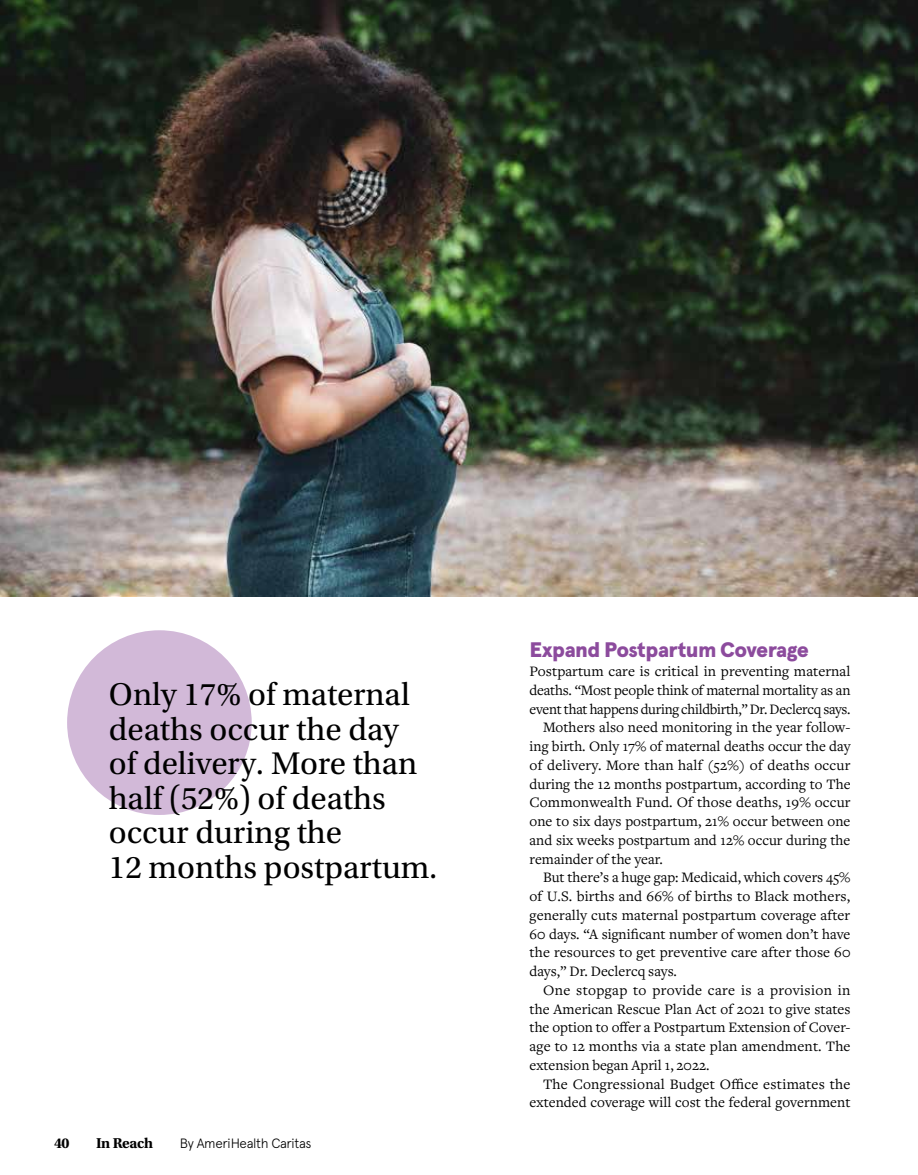
<style>
.page{position:relative;width:918px;height:1175px;background:#fff}
.page>*{position:absolute;margin:0;border:0;box-sizing:border-box;transform-origin:0 0}
.t1{font:33px/34.5px "Utopia Std";color:#000}
.t2{font:900 21px "Apercu Pro";letter-spacing:-.025em;color:#8c4b9d}
.t3{font:15px/18.8px "Freight Text Pro";color:#000;text-align:justify}
.t4{font:700 15px "Utopia Std";letter-spacing:-.02em;color:#000}
.t5{font:300 13.5px "Apercu Pro";letter-spacing:-.03em;color:#000}
</style>
<div class="page">
<img style="left:1px;top:0;width:917px;height:597px">
<div style="left:67px;top:630px;width:185px;height:185px;background:#d2b9d8;border-radius:50%"></div>
<p class="t1" style="left:109px;top:678px;width:310px">Only 17% of maternal deaths occur the day of delivery. More than half (52%) of deaths</p>
<h1 class="t1" style="left:109px;top:815px;width:330px">occur during the<br>12 months postpartum.</h1>
<p class="t4" style="left:54px;top:1134px;width:17px">40</p>
<p class="t4" style="left:96px;top:1134px;width:58px">In Reach</p>
<p class="t5" style="left:180px;top:1133px;width:133px">By AmeriHealth Caritas</p>
<h2 class="t2" style="left:530px;top:634px;width:281px">Expand Postpartum Coverage</h2>
<p class="t3" style="left:530px;top:661px;width:323px">Postpartum care is critical in preventing maternal deaths. “Most people think of maternal mortality as an event that happens during childbirth,” Dr. Declercq says.</p>
<p class="t3" style="left:530px;top:717px;width:323px;text-indent:14px">Mothers also need monitoring in the year follow&shy;ing birth. Only 17% of maternal deaths occur the day of delivery. More than half (52%) of deaths occur during the 12 months postpartum, according to The Commonwealth Fund. Of those deaths, 19% occur one to six days postpartum, 21% occur between one and six weeks postpartum and 12% occur during the remainder of the year.</p>
<p class="t3" style="left:530px;top:867px;width:322px;text-indent:14px">But there’s a huge gap: Medicaid, which covers 45% of U.S. births and 66% of births to Black mothers, generally cuts maternal postpartum coverage after 60 days. “A signifcant number of women don’t have the resources to get preventive care after those 60 days,” Dr. Declercq says.</p>
<p class="t3" style="left:530px;top:980px;width:323px;text-indent:14px">One stopgap to provide care is a provision in the American Rescue Plan Act of 2021 to give states the option to ofer a Postpartum Extension of Cover&shy;age to 12 months via a state plan amendment. The extension began April 1, 2022.</p>
<p class="t3" style="left:530px;top:1074px;width:323px;text-align:right">The Congressional Budget Ofce estimates the extended coverage will cost the federal government</p>
</div>
